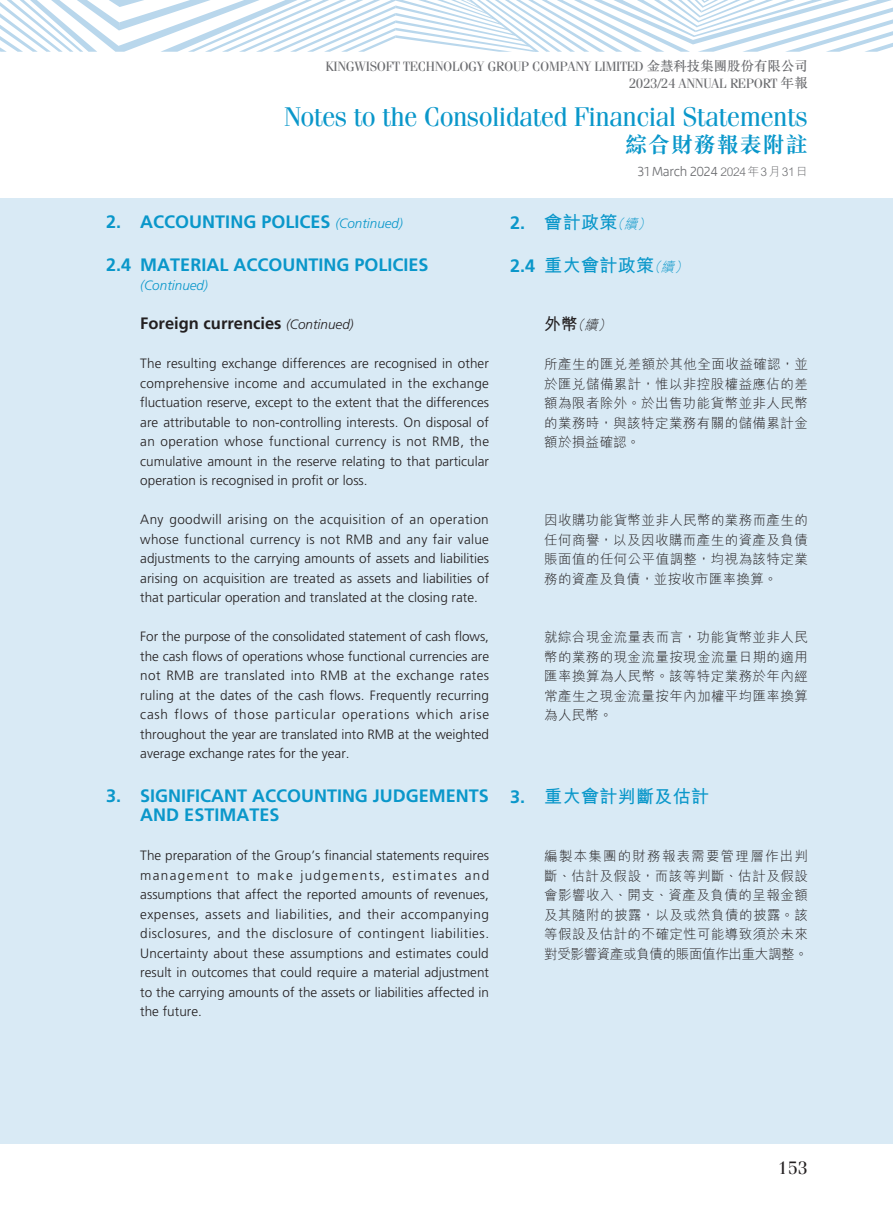
<style>
.page{position:relative;width:893px;height:1212px;background:#fff}
.page>*{position:absolute;margin:0;border:0;box-sizing:border-box;transform-origin:0 0}
.t1{font:27px "Fenice Std";letter-spacing:-.025em;color:#0a97ca}
.t2{font:700 22.5px "M Sung HK";letter-spacing:.02em;color:#0a97ca}
.t3{font:700 18px/19.5px "Frutiger LT Std";color:#0a97ca}
.t4{font:700 18px "M Hei HK";letter-spacing:.02em;color:#0a97ca}
.t5{font:18px "Fenice Std";color:#231f20}
.t6{font:700 16.5px "Frutiger LT Std";color:#231f20}
.t7{font:300 13.5px/19.5px "Frutiger LT Std";color:#231f20;text-align:justify}
.t8{font:300 13.5px/19.5px "M Hei HK";letter-spacing:.03em;color:#231f20;text-align:justify}
.t9{font:13.5px/16.5px "Fenice Std";letter-spacing:-.025em;color:#6c6d70;text-align:right}
.t10{font:300 13.5px "Hedley New";letter-spacing:-.025em;color:#6c6d70}
.t11{font:italic 300 13.5px "Frutiger LT Std";color:#0a97ca}
.t12{font:italic 300 13.5px "M Hei HK";color:#231f20}
.s1{font-family:"M Sung HK";font-weight:500}
.s2{font-family:"M Hei HK";font-size:12px}
.s3{font-weight:300;font-style:italic;font-size:13.5px}
.s4{font-family:"Frutiger LT Std"}
.s5{font-weight:700;font-style:normal;font-size:16.5px}
</style>
<div class="page">
<svg style="left:0;top:0;width:893px;height:52px"></svg>
<div style="left:0;top:199px;width:893px;height:945px;background:#d9eaf5"></div>
<p class="t9" style="left:326px;top:58px;width:483px">KINGWISOFT TECHNOLOGY GROUP COMPANY LIMITED <span class="s1">金慧科技集團股份有限公司<br></span>2023/24 ANNUAL REPORT <span class="s1">年報</span></p>
<h1 class="t1" style="left:284px;top:100px;width:526px">Notes to the Consolidated Financial Statements</h1>
<h2 class="t2" style="left:625px;top:133px;width:185px">綜合財務報表附註</h2>
<p class="t10" style="left:638px;top:164px;width:171px">31 March 2024 <span class="s2">2024年3月31日</span></p>
<h3 class="t3" style="left:106px;top:212px;width:298px">2. ACCOUNTING POLICES <span class="s3">(Continued)</span></h3>
<h3 class="t3" style="left:106px;top:255px;width:324px">2.4 MATERIAL ACCOUNTING POLICIES</h3>
<p class="t11" style="left:140px;top:278px;width:69px">(Continued)</p>
<p class="t6" style="left:140px;top:314px;width:215px">Foreign currencies <span class="s3">(Continued)</span></p>
<p class="t7" style="left:140px;top:354px;width:350px">The resulting exchange differences are recognised in other comprehensive income and accumulated in the exchange fluctuation reserve, except to the extent that the differences are attributable to non-controlling interests. On disposal of an operation whose functional currency is not RMB, the cumulative amount in the reserve relating to that particular operation is recognised in profit or loss.</p>
<p class="t7" style="left:140px;top:510px;width:350px">Any goodwill arising on the acquisition of an operation whose functional currency is not RMB and any fair value adjustments to the carrying amounts of assets and liabilities arising on acquisition are treated as assets and liabilities of that particular operation and translated at the closing rate.</p>
<p class="t7" style="left:140px;top:627px;width:350px">For the purpose of the consolidated statement of cash flows, the cash flows of operations whose functional currencies are not RMB are translated into RMB at the exchange rates ruling at the dates of the cash flows. Frequently recurring cash flows of those particular operations which arise throughout the year are translated into RMB at the weighted average exchange rates for the year.</p>
<h3 class="t3" style="left:140px;top:786px;width:350px;text-indent:-34px">3. SIGNIFICANT ACCOUNTING JUDGEMENTS<br>AND ESTIMATES</h3>
<p class="t7" style="left:140px;top:846px;width:350px">The preparation of the Group’s financial statements requires management to make judgements, estimates and assumptions that affect the reported amounts of revenues, expenses, assets and liabilities, and their accompanying disclosures, and the disclosure of contingent liabilities.<br>Uncertainty about these assumptions and estimates could result in outcomes that could require a material adjustment to the carrying amounts of the assets or liabilities affected in the future.</p>
<h3 class="t4" style="left:510px;top:209px;width:145px"><span class="s4">2.</span> 會計政策<span class="s3">（續）</span></h3>
<h3 class="t4" style="left:510px;top:252px;width:182px"><span class="s4">2.4</span> 重大會計政策<span class="s3">（續）</span></h3>
<p class="t12" style="left:544px;top:319px;width:71px"><span class="s5">外幣</span>（續）</p>
<p class="t8" style="left:544px;top:355px;width:265px">所產生的匯兌差額於其他全面收益確認，並於匯兌儲備累計，惟以非控股權益應佔的差額為限者除外。於出售功能貨幣並非人民幣的業務時，與該特定業務有關的儲備累計金額於損益確認。</p>
<p class="t8" style="left:544px;top:511px;width:265px">因收購功能貨幣並非人民幣的業務而產生的任何商譽，以及因收購而產生的資產及負債賬面值的任何公平值調整，均視為該特定業務的資產及負債，並按收市匯率換算。</p>
<p class="t8" style="left:544px;top:627px;width:265px">就綜合現金流量表而言，功能貨幣並非人民幣的業務的現金流量按現金流量日期的適用匯率換算為人民幣。該等特定業務於年內經常產生之現金流量按年內加權平均匯率換算為人民幣。</p>
<h3 class="t4" style="left:510px;top:783px;width:200px"><span class="s4">3.</span> 重大會計判斷及估計</h3>
<p class="t8" style="left:544px;top:846px;width:265px">編製本集團的財務報表需要管理層作出判斷、估計及假設，而該等判斷、估計及假設會影響收入、開支、資產及負債的呈報金額及其隨附的披露，以及或然負債的披露。該等假設及估計的不確定性可能導致須於未來對受影響資產或負債的賬面值作出重大調整。</p>
<h3 class="t5" style="left:778px;top:1157px;width:32px">153</h3>
</div>
